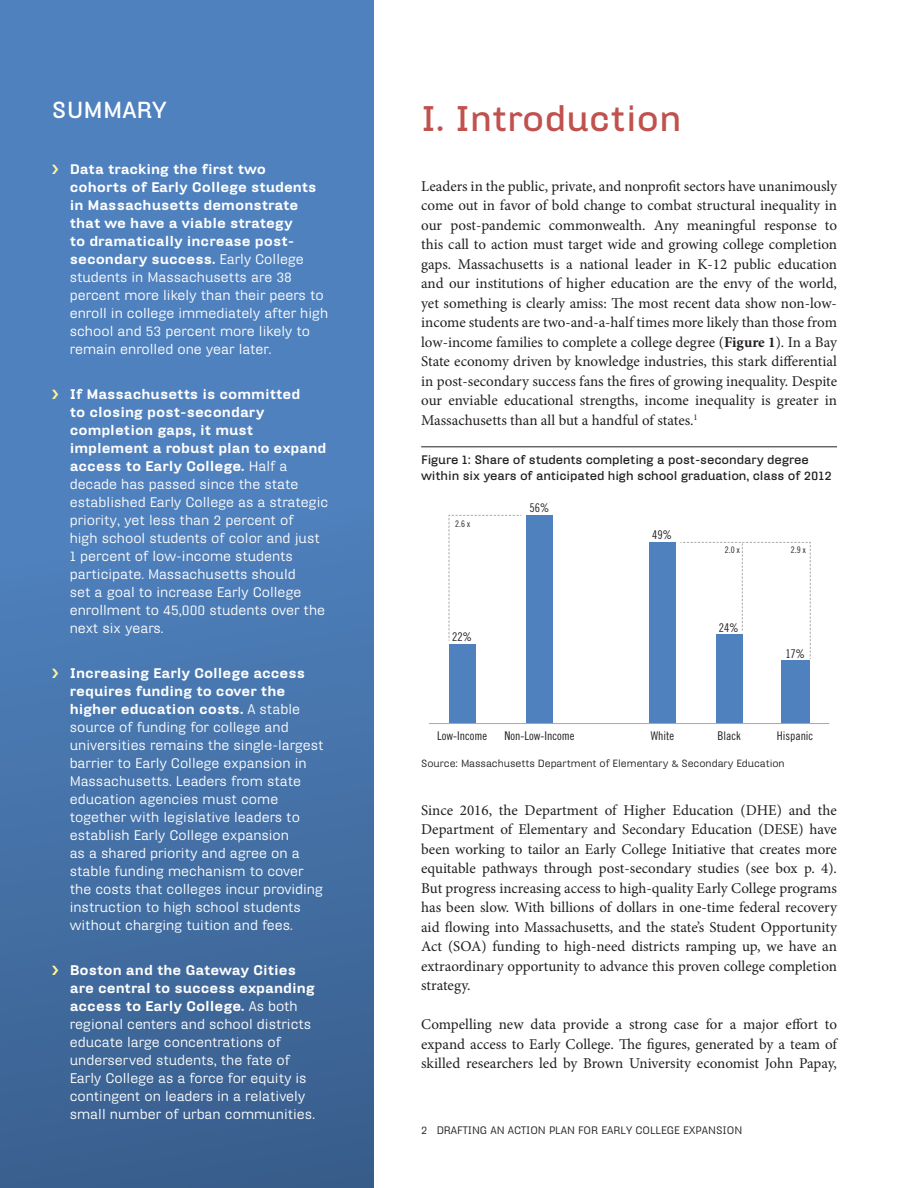
<style>
.page{position:relative;width:918px;height:1188px;background:#fff}
.page>*{position:absolute;margin:0;border:0;box-sizing:border-box;transform-origin:0 0}
.Headline{font:700 34.5px "Hydra Text";letter-spacing:.01em;color:#c0514e}
.Summary_Subhead{font:700 22.5px "Hydra Text";color:#fff}
.Text{font:15px/19.5px "Minion Pro";letter-spacing:-.005em;color:#231f20;text-align:justify}
.t1{font:13.5px/18px "Hydra Text";color:#fff}
.Figure_Headline_2-co{font:700 12px/16.5px "Hydra Text";letter-spacing:-.01em;color:#231f20}
.t2{font:12px "Trade Gothic LT Std Cn 18";color:#231f20}
.Folio_Left{font:10.5px "Hydra Text";color:#231f20}
.Chart_Source_1-colum{font:10.2px "Hydra Text";letter-spacing:-.005em;color:#231f20}
.t3{font:9px "Trade Gothic LT Std Cn 18";color:#231f20}
.s1{font-weight:900}
.s2{font-weight:700}
</style>
<div class="page">
<div style="left:0;top:0;width:374px;height:1188px;background:linear-gradient(to bottom,#558aca,#3d6595)"></div>
<hr style="left:421px;top:447px;width:416px;height:1px;background:#231f20">
<div style="left:781px;top:661px;width:28px;height:63px;background:#4f81be"></div>
<div style="left:716px;top:635px;width:27px;height:89px;background:#4f81be"></div>
<div style="left:649px;top:542px;width:27px;height:182px;background:#4f81be"></div>
<div style="left:526px;top:515px;width:27px;height:209px;background:#4f81be"></div>
<div style="left:449px;top:644px;width:27px;height:80px;background:#4f81be"></div>
<hr style="left:429px;top:723px;width:400px;height:1px;background:#a7a9ac">
<svg style="left:448px;top:515px;width:74px;height:126px"></svg>
<svg style="left:680px;top:542px;width:131px;height:117px"></svg>
<svg style="left:52px;top:164px;width:6px;height:10px"></svg>
<svg style="left:52px;top:389px;width:6px;height:10px"></svg>
<svg style="left:52px;top:668px;width:6px;height:10px"></svg>
<svg style="left:52px;top:965px;width:6px;height:10px"></svg>
<p class="Summary_Subhead" style="left:52px;top:95px;width:116px">SUMMARY</p>
<p class="t1" style="left:70px;top:159px;width:260px"><span class="s1">Data tracking the first two<br>cohorts of Early College students in Massachusetts demonstrate that we have a viable strategy<br>to dramatically increase post&shy;secondary success.</span> Early College students in Massachusetts are 38 percent more likely than their peers to enroll in college immediately after high school and 53 percent more likely to remain enrolled one year later.</p>
<p class="t1" style="left:70px;top:384px;width:260px"><span class="s1">If Massachusetts is committed<br>to closing post-secondary completion gaps, it must implement a robust plan to expand access to Early College.</span> Half a decade has passed since the state established Early College as a strategic priority, yet less than 2 percent of<br>high school students of color and just<br>1 percent of low-income students participate. Massachusetts should<br>set a goal to increase Early College enrollment to 45,000 students over the next six years.</p>
<p class="t1" style="left:70px;top:663px;width:256px"><span class="s1">Increasing Early College access requires funding to cover the higher education costs.</span> A stable source of funding for college and universities remains the single-largest barrier to Early College expansion in Massachusetts. Leaders from state education agencies must come together with legislative leaders to establish Early College expansion<br>as a shared priority and agree on a stable funding mechanism to cover the costs that colleges incur providing instruction to high school students without charging tuition and fees.</p>
<p class="t1" style="left:70px;top:960px;width:247px"><span class="s1">Boston and the Gateway Cities are central to success expanding access to Early College.</span> As both regional centers and school districts educate large concentrations of underserved students, the fate of Early College as a force for equity is contingent on leaders in a relatively small number of urban communities.</p>
<p class="Headline" style="left:421px;top:96px;width:262px">I. Introduction</p>
<p class="Text" style="left:421px;top:176px;width:417px">Leaders in the public, private, and nonprofit sectors have unanimously come out in favor of bold change to combat structural inequality in our post-pandemic commonwealth. Any meaningful response to this call to action must target wide and growing college completion gaps. Massachusetts is a national leader in K-12 public education and our institutions of higher education are the envy of the world, yet something is clearly amiss: The most recent data show non-low&shy;income students are two-and-a-half times more likely than those from low-income families to complete a college degree (<span class="s2">Figure 1</span>). In a Bay State economy driven by knowledge industries, this stark differential in post-secondary success fans the fires of growing inequality. Despite our enviable educational strengths, income inequality is greater in Massachusetts than all but a handful of states.<sup>1</sup></p>
<p class="Figure_Headline_2-co" style="left:421px;top:451px;width:412px">Figure 1: Share of students completing a post-secondary degree within six years of anticipated high school graduation, class of 2012</p>
<p class="t2" style="left:530px;top:500px;width:21px">56%</p>
<p class="t2" style="left:652px;top:527px;width:21px">49%</p>
<p class="t3" style="left:455px;top:518px;width:16px">2.6 x</p>
<p class="t2" style="left:452px;top:630px;width:21px">22%</p>
<p class="t3" style="left:725px;top:545px;width:16px">2.0 x</p>
<p class="t3" style="left:791px;top:545px;width:16px">2.9 x</p>
<p class="t2" style="left:719px;top:620px;width:21px">24%</p>
<p class="t2" style="left:785px;top:646px;width:21px">17%</p>
<p class="t2" style="left:437px;top:729px;width:52px">Low-Income</p>
<p class="t2" style="left:505px;top:729px;width:71px">Non-Low-Income</p>
<p class="t2" style="left:651px;top:729px;width:25px">White</p>
<p class="t2" style="left:717px;top:729px;width:25px">Black</p>
<p class="t2" style="left:777px;top:729px;width:38px">Hispanic</p>
<p class="Chart_Source_1-colum" style="left:421px;top:757px;width:365px">Source: Massachusetts Department of Elementary &amp; Secondary Education</p>
<p class="Text" style="left:421px;top:800px;width:417px">Since 2016, the Department of Higher Education (DHE) and the Department of Elementary and Secondary Education (DESE) have been working to tailor an Early College Initiative that creates more equitable pathways through post-secondary studies (see box p. 4).<br>But progress increasing access to high-quality Early College programs has been slow. With billions of dollars in one-time federal recovery aid flowing into Massachusetts, and the state’s Student Opportunity Act (SOA) funding to high-need districts ramping up, we have an extraordinary opportunity to advance this proven college completion strategy.</p>
<p class="Text" style="left:421px;top:1015px;width:417px">Compelling new data provide a strong case for a major effort to expand access to Early College. The figures, generated by a team of skilled researchers led by Brown University economist John Papay,</p>
<p class="Folio_Left" style="left:421px;top:1123px;width:323px">2 DRAFTING AN ACTION PLAN FOR EARLY COLLEGE EXPANSION</p>
</div>
